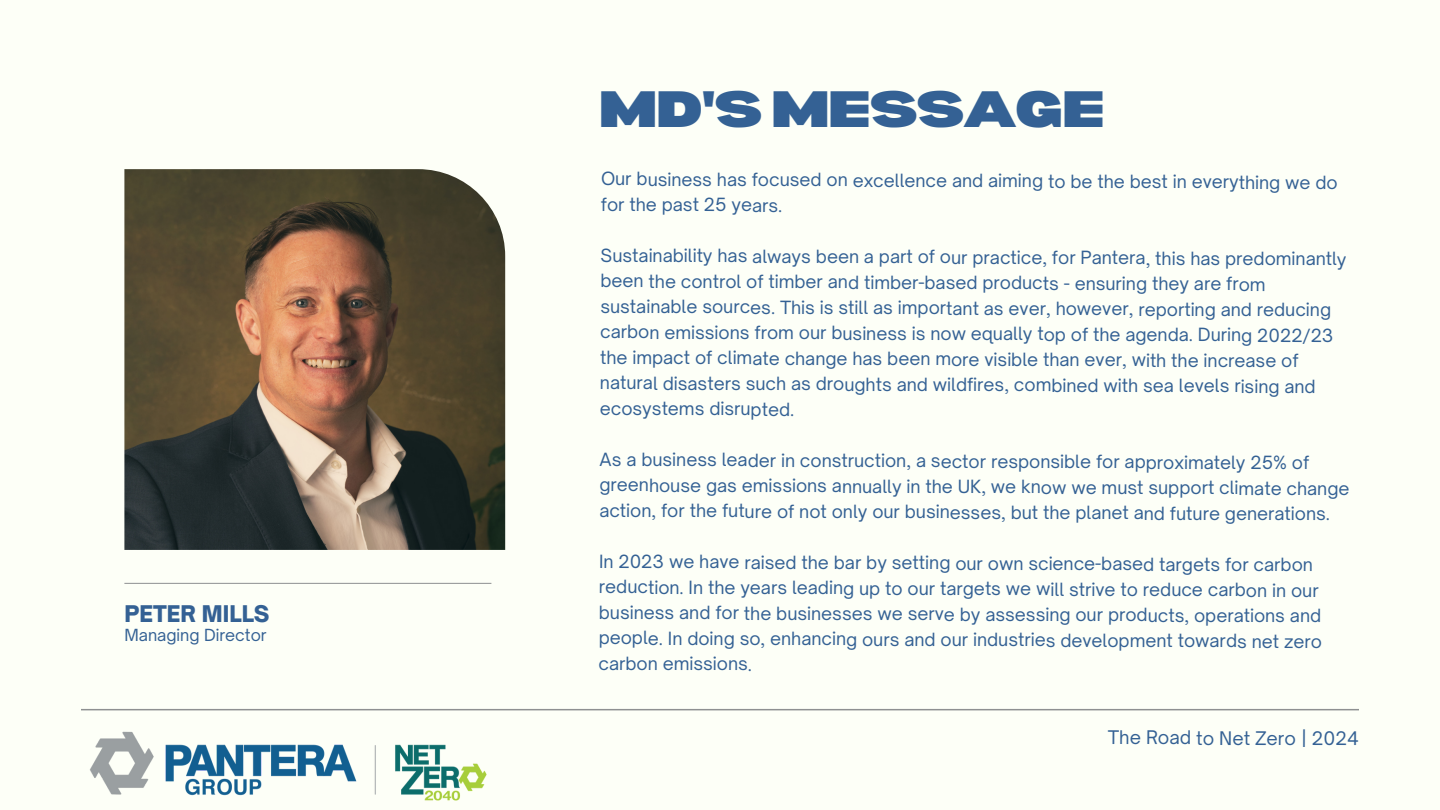
<style>
.page{position:relative;width:1440px;height:810px;background:#fdfff7}
.page>*{position:absolute;margin:0;border:0;box-sizing:border-box;transform-origin:0 0}
.t1{font:900 expanded 50px "Bernoru";letter-spacing:-.045em;color:#346194}
.t2{font:900 22px "Open Sauce One";color:#346194}
.t3{font:18px "Open Sauce One";letter-spacing:-.005em;color:#346194}
.t4{font:17.5px/25.3px "Open Sauce One";letter-spacing:-.005em;color:#346194}
.t5{font:16px "Open Sauce One";color:#346194}
</style>
<div class="page">
<hr style="left:124px;top:583px;width:367px;height:1px;background:#8e9091">
<img style="left:124px;top:169px;width:381px;height:381px">
<hr style="left:81px;top:709px;width:1278px;height:1px;background:#8e9091">
<img style="left:90px;top:731px;width:397px;height:70px">
<p class="t2" style="left:124px;top:600px;width:147px">PETER MILLS</p>
<p class="t5" style="left:124px;top:625px;width:144px">Managing Director</p>
<p class="t1" style="left:599px;top:81px;width:508px">MD'S MESSAGE</p>
<p class="t4" style="left:601px;top:168px;width:739px;line-height:24.1px">Our business has focused on excellence and aiming to be the best in everything we do for the past 25 years.</p>
<p class="t4" style="left:600px;top:244px;width:748px">Sustainability has always been a part of our practice, for Pantera, this has predominantly been the control of timber and timber-based products - ensuring they are from sustainable sources. This is still as important as ever, however, reporting and reducing carbon emissions from our business is now equally top of the agenda. During 2022/23 the impact of climate change has been more visible than ever, with the increase of natural disasters such as droughts and wildfires, combined with sea levels rising and ecosystems disrupted.</p>
<p class="t4" style="left:599px;top:448px;width:752px">As a business leader in construction, a sector responsible for approximately 25% of greenhouse gas emissions annually in the UK, we know we must support climate change action, for the future of not only our businesses, but the planet and future generations.</p>
<p class="t4" style="left:599px;top:550px;width:725px">In 2023 we have raised the bar by setting our own science-based targets for carbon reduction. In the years leading up to our targets we will strive to reduce carbon in our business and for the businesses we serve by assessing our products, operations and people. In doing so, enhancing ours and our industries development towards net zero carbon emissions.</p>
<p class="t3" style="left:1108px;top:727px;width:253px">The Road to Net Zero | 2024</p>
</div>
